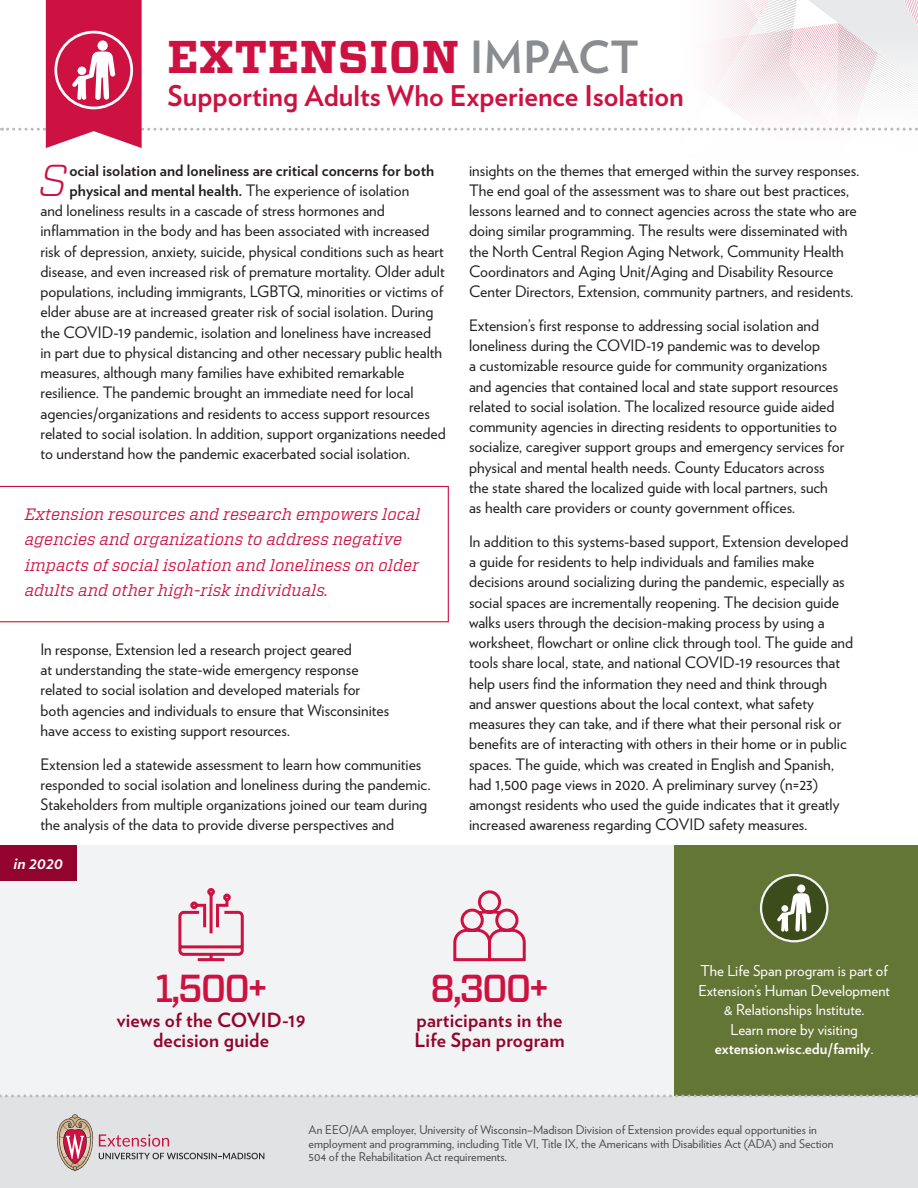
<style>
.page{position:relative;width:918px;height:1188px;background:#fff}
.page>*{position:absolute;margin:0;border:0;box-sizing:border-box;transform-origin:0 0}
.t1{font:700 45.9px "Vitesse";letter-spacing:.015em;color:#cd1141}
.t2{font:italic 300 44.7px "Vitesse";color:#cd1141}
.Main_number{font:500 39px "Vitesse";letter-spacing:-.07em;color:#cd1141}
.Subtitle{font:700 28.5px "Verlag";color:#cd1141}
.Smaller_meaning{font:700 19.5px/19.8px "Verlag";letter-spacing:.01em;color:#92042e;text-align:center}
.Pull_no_rules{font:italic 16.5px/25.5px "Vitesse";color:#cd1141}
.t3{font:italic 700 16.5px "Verlag";color:#fff}
.t4{font:15.75px/20.2px "Verlag";color:#231f20}
.t5{font:700 15.75px "Verlag";color:#231f20}
.t6{font:15px/19.5px "Verlag";color:#fff;text-align:center}
.EEO{font:12px/13.5px "Verlag";color:#4c4c4d}
.s1{font-family:"Verlag";font-size:44.25px;color:#8a8c8f}
.s2{font-weight:400}
.s3{font-weight:700}
</style>
<div class="page">
<div style="left:0;top:845px;width:918px;height:339px;background:#f2f3f4"></div>
<div style="left:0;top:845px;width:77px;height:36px;background:#92042e"></div>
<div style="left:674px;top:845px;width:244px;height:253px;background:#647636"></div>
<div style="left:0;top:1096px;width:918px;height:92px;background:#e1e2e4"></div>
<svg style="left:0;top:1095px;width:918px;height:3px"></svg>
<svg style="left:56px;top:1114px;width:208px;height:57px"></svg>
<svg style="left:0;top:486px;width:449px;height:136px"></svg>
<svg style="left:2px;top:0;width:916px;height:148px"></svg>
<div style="left:98px;top:40px;width:10px;height:11px;background:#fff;border-radius:50%"></div>
<div style="left:78px;top:67px;width:8px;height:8px;background:#fff;border-radius:50%"></div>
<svg style="left:761px;top:875px;width:66px;height:66px;background:#49582a"></svg>
<div style="left:760px;top:874px;width:68px;height:68px;border:2px solid #f2f3f4;border-radius:50%"></div>
<svg style="left:777px;top:893px;width:34px;height:39px"></svg>
<div style="left:797px;top:885px;width:8px;height:8px;background:#fff;border-radius:50%"></div>
<div style="left:781px;top:905px;width:7px;height:7px;background:#fff;border-radius:50%"></div>
<svg style="left:178px;top:888px;width:66px;height:74px"></svg>
<svg style="left:453px;top:890px;width:73px;height:72px"></svg>
<h1 class="t1" style="left:168px;top:27px;width:473px">EXTENSION <span class="s1">IMPACT</span></h1>
<p class="Subtitle" style="left:168px;top:73px;width:518px">Supporting Adults Who Experience Isolation</p>
<p class="t2" style="left:38px;top:149px;width:31px">S</p>
<p class="t5" style="left:70px;top:158px;width:366px">ocial isolation and loneliness are critical concerns for both</p>
<p class="t5" style="left:70px;top:178px;width:341px">physical and mental health. <span class="s2">The experience of isolation</span></p>
<p class="t4" style="left:40px;top:200px;width:346px">and loneliness results in a cascade of stress hormones and</p>
<p class="t4" style="left:40px;top:220px;width:391px">inflammation in the body and has been associated with increased</p>
<p class="t4" style="left:40px;top:240px;width:405px">risk of depression, anxiety, suicide, physical conditions such as heart</p>
<p class="t4" style="left:40px;top:260px;width:406px">disease, and even increased risk of premature mortality. Older adult</p>
<p class="t4" style="left:40px;top:281px;width:404px">populations, including immigrants, LGBTQ, minorities or victims of</p>
<p class="t4" style="left:40px;top:301px;width:395px">elder abuse are at increased greater risk of social isolation. During</p>
<p class="t4" style="left:40px;top:321px;width:392px">the COVID-19 pandemic, isolation and loneliness have increased</p>
<p class="t4" style="left:40px;top:341px;width:403px">in part due to physical distancing and other necessary public health</p>
<p class="t4" style="left:40px;top:362px;width:365px">measures, although many families have exhibited remarkable</p>
<p class="t4" style="left:40px;top:382px;width:375px">resilience. The pandemic brought an immediate need for local</p>
<p class="t4" style="left:40px;top:402px;width:391px">agencies/organizations and residents to access support resources</p>
<p class="t4" style="left:40px;top:422px;width:407px">related to social isolation. In addition, support organizations needed</p>
<p class="t4" style="left:40px;top:443px;width:371px">to understand how the pandemic exacerbated social isolation.</p>
<p class="Pull_no_rules" style="left:25px;top:501px;width:397px">Extension resources and research empowers local agencies and organizations to address negative impacts of social isolation and loneliness on older adults and other high-risk individuals.</p>
<p class="t4" style="left:40px;top:638px;width:350px">In response, Extension led a research project geared<br>at understanding the state-wide emergency response related to social isolation and developed materials for both agencies and individuals to ensure that Wisconsinites have access to existing support resources.</p>
<p class="t4" style="left:40px;top:753px;width:392px">Extension led a statewide assessment to learn how communities responded to social isolation and loneliness during the pandemic.<br>Stakeholders from multiple organizations joined our team during the analysis of the data to provide diverse perspectives and</p>
<p class="t3" style="left:14px;top:850px;width:51px">in 2020</p>
<p class="t4" style="left:469px;top:159px;width:392px">insights on the themes that emerged within the survey responses.<br>The end goal of the assessment was to share out best practices, lessons learned and to connect agencies across the state who are doing similar programming. The results were disseminated with the North Central Region Aging Network, Community Health Coordinators and Aging Unit/Aging and Disability Resource Center Directors, Extension, community partners, and residents.</p>
<p class="t4" style="left:469px;top:314px;width:377px">Extension’s first response to addressing social isolation and loneliness during the COVID-19 pandemic was to develop<br>a customizable resource guide for community organizations and agencies that contained local and state support resources related to social isolation. The localized resource guide aided community agencies in directing residents to opportunities to socialize, caregiver support groups and emergency services for physical and mental health needs. County Educators across the state shared the localized guide with local partners, such<br>as health care providers or county government offices.</p>
<p class="t4" style="left:469px;top:530px;width:386px">In addition to this systems-based support, Extension developed a guide for residents to help individuals and families make decisions around socializing during the pandemic, especially as social spaces are incrementally reopening. The decision guide walks users through the decision-making process by using a worksheet, flowchart or online click through tool. The guide and tools share local, state, and national COVID-19 resources that help users find the information they need and think through and answer questions about the local context, what safety measures they can take, and if there what their personal risk or benefits are of interacting with others in their home or in public spaces. The guide, which was created in English and Spanish, had 1,500 page views in 2020. A preliminary survey (n=23) amongst residents who used the guide indicates that it greatly increased awareness regarding COVID safety measures.</p>
<p class="Main_number" style="left:155px;top:962px;width:114px">1,500+</p>
<p class="Smaller_meaning" style="left:117px;top:1009px;width:190px">views of the COVID-19 decision guide</p>
<p class="Main_number" style="left:430px;top:962px;width:121px">8,300+</p>
<p class="Smaller_meaning" style="left:415px;top:1009px;width:152px;text-align:left">participants in the<br>Life Span program</p>
<p class="t6" style="left:698px;top:960px;width:193px">The Life Span program is part of<br>Extension’s Human Development &amp; Relationships Institute.<br>Learn more by visiting <span class="s3">extension.wisc.edu/family</span>.</p>
<p class="EEO" style="left:309px;top:1123px;width:526px">An EEO/AA employer, University of Wisconsin–Madison Division of Extension provides equal opportunities in employment and programming, including Title VI, Title IX, the Americans with Disabilities Act (ADA) and Section<br>504 of the Rehabilitation Act requirements.</p>
</div>
